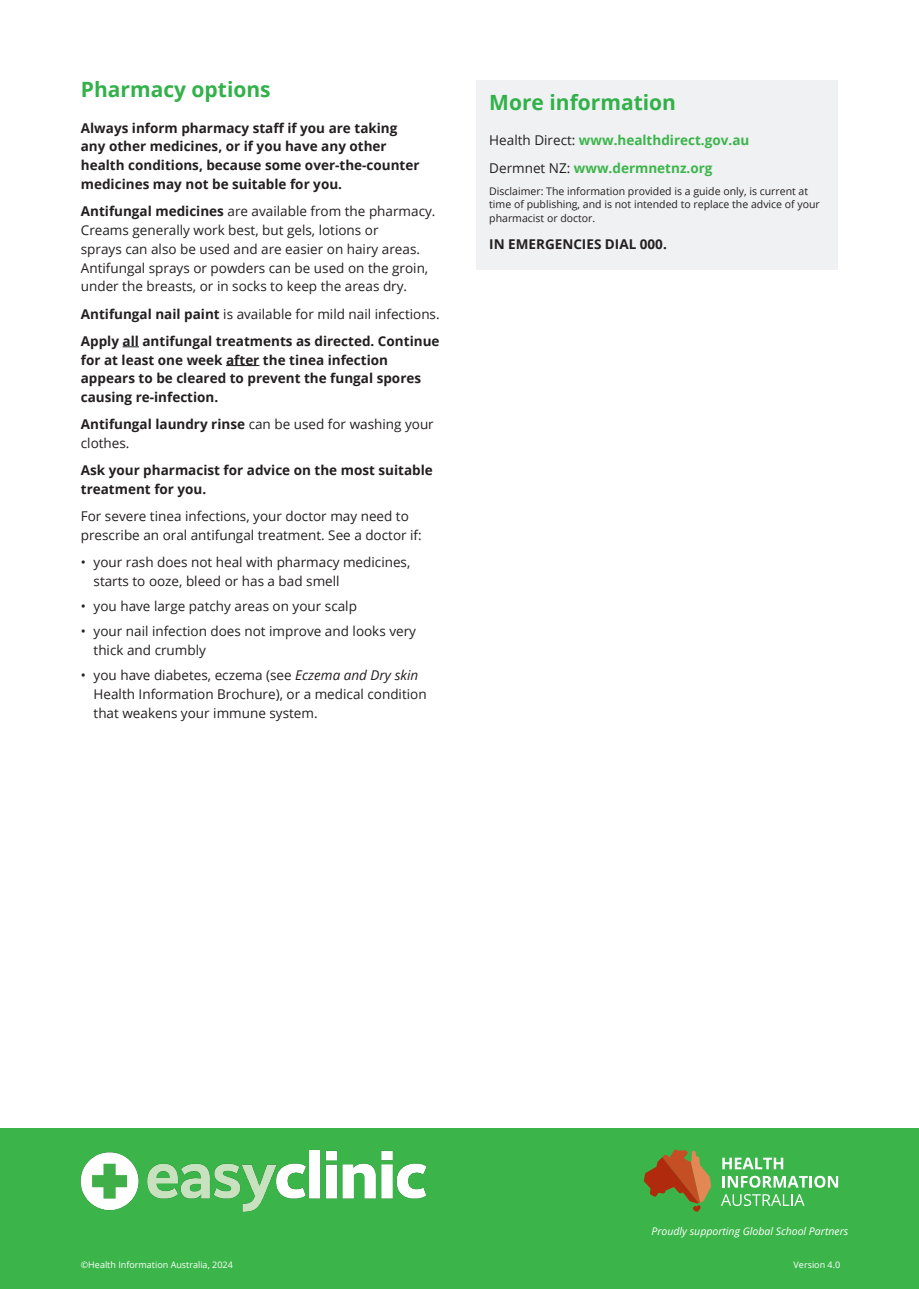
<style>
.page{position:relative;width:919px;height:1289px;background:#fff}
.page>*{position:absolute;margin:0;border:0;box-sizing:border-box;transform-origin:0 0}
.t1{font:700 21px "Open Sans";color:#32b14a}
.Body{font:13.5px/18.8px "Open Sans";color:#231f20}
.Body-2{font:700 13.5px/18.8px "Open Sans";color:#231f20}
.Body-3{font:700 13.5px "Open Sans";color:#3bb54b}
.Body-4{font:10.5px/13.5px "Open Sans";color:#231f20}
.t2{font:italic 10.5px "Open Sans";color:#fff}
.t3{font:9px "Open Sans";color:#fff}
.s1{font-weight:700}
.s2{font-style:italic}
.s3{font-weight:400;color:#231f20}
</style>
<div class="page">
<div style="left:0;top:1128px;width:918px;height:160px;background:#3bb54a"></div>
<svg style="left:722px;top:1157px;width:61px;height:12px"></svg>
<svg style="left:722px;top:1175px;width:116px;height:12px"></svg>
<svg style="left:721px;top:1194px;width:83px;height:11px"></svg>
<svg style="left:643px;top:1149px;width:68px;height:62px"></svg>
<svg style="left:122px;top:346px;width:17px;height:1px"></svg>
<hr style="left:226px;top:365px;width:33px;height:1px;background:#231f20">
<div style="left:476px;top:81px;width:362px;height:189px;background:#f0f1f2"></div>
<img style="left:81px;top:1150px;width:346px;height:62px">
<h1 class="t1" style="left:81px;top:74px;width:191px">Pharmacy options</h1>
<p class="Body-2" style="left:81px;top:118px;width:340px">Always inform pharmacy staff if you are taking any other medicines, or if you have any other health conditions, because some over-the-counter medicines may not be suitable for you.</p>
<p class="Body" style="left:81px;top:201px;width:356px"><span class="s1">Antifungal medicines</span> are available from the pharmacy.<br>Creams generally work best, but gels, lotions or<br>sprays can also be used and are easier on hairy areas.<br>Antifungal sprays or powders can be used on the groin, under the breasts, or in socks to keep the areas dry.</p>
<p class="Body" style="left:81px;top:304px;width:360px"><span class="s1">Antifungal nail paint</span> is available for mild nail infections.</p>
<p class="Body-2" style="left:81px;top:331px;width:360px">Apply all antifungal treatments as directed. Continue for at least one week after the tinea infection appears to be cleared to prevent the fungal spores causing re-infection.</p>
<p class="Body" style="left:81px;top:415px;width:354px"><span class="s1">Antifungal laundry rinse</span> can be used for washing your clothes.</p>
<p class="Body-2" style="left:81px;top:461px;width:353px">Ask your pharmacist for advice on the most suitable treatment for you.</p>
<p class="Body" style="left:81px;top:507px;width:342px">For severe tinea infections, your doctor may need to prescribe an oral antifungal treatment. See a doctor if:</p>
<p class="Body" style="left:94px;top:553px;width:318px;text-indent:-13px">• your rash does not heal with pharmacy medicines, starts to ooze, bleed or has a bad smell</p>
<p class="Body" style="left:81px;top:596px;width:277px">• you have large patchy areas on your scalp</p>
<p class="Body" style="left:94px;top:622px;width:324px;text-indent:-13px">• your nail infection does not improve and looks very thick and crumbly</p>
<p class="Body" style="left:94px;top:665px;width:334px;text-indent:-13px">• you have diabetes, eczema (see <span class="s2">Eczema and Dry skin<br></span>Health Information Brochure), or a medical condition that weakens your immune system.</p>
<h1 class="t1" style="left:489px;top:87px;width:188px">More information</h1>
<p class="Body-3" style="left:489px;top:131px;width:261px"><span class="s3">Health Direct:</span> www.healthdirect.gov.au</p>
<p class="Body-3" style="left:489px;top:158px;width:225px"><span class="s3">Dermnet NZ:</span> www.dermnetnz.org</p>
<p class="Body-4" style="left:489px;top:184px;width:332px">Disclaimer: The information provided is a guide only, is current at time of publishing, and is not intended to replace the advice of your pharmacist or doctor.</p>
<p class="Body-2" style="left:489px;top:234px;width:179px">IN EMERGENCIES DIAL 000.</p>
<p class="t2" style="left:651px;top:1224px;width:198px">Proudly supporting Global School Partners</p>
<p class="t3" style="left:81px;top:1258px;width:153px">©Health Information Australia, 2024</p>
<p class="t3" style="left:793px;top:1258px;width:48px">Version 4.0</p>
</div>
